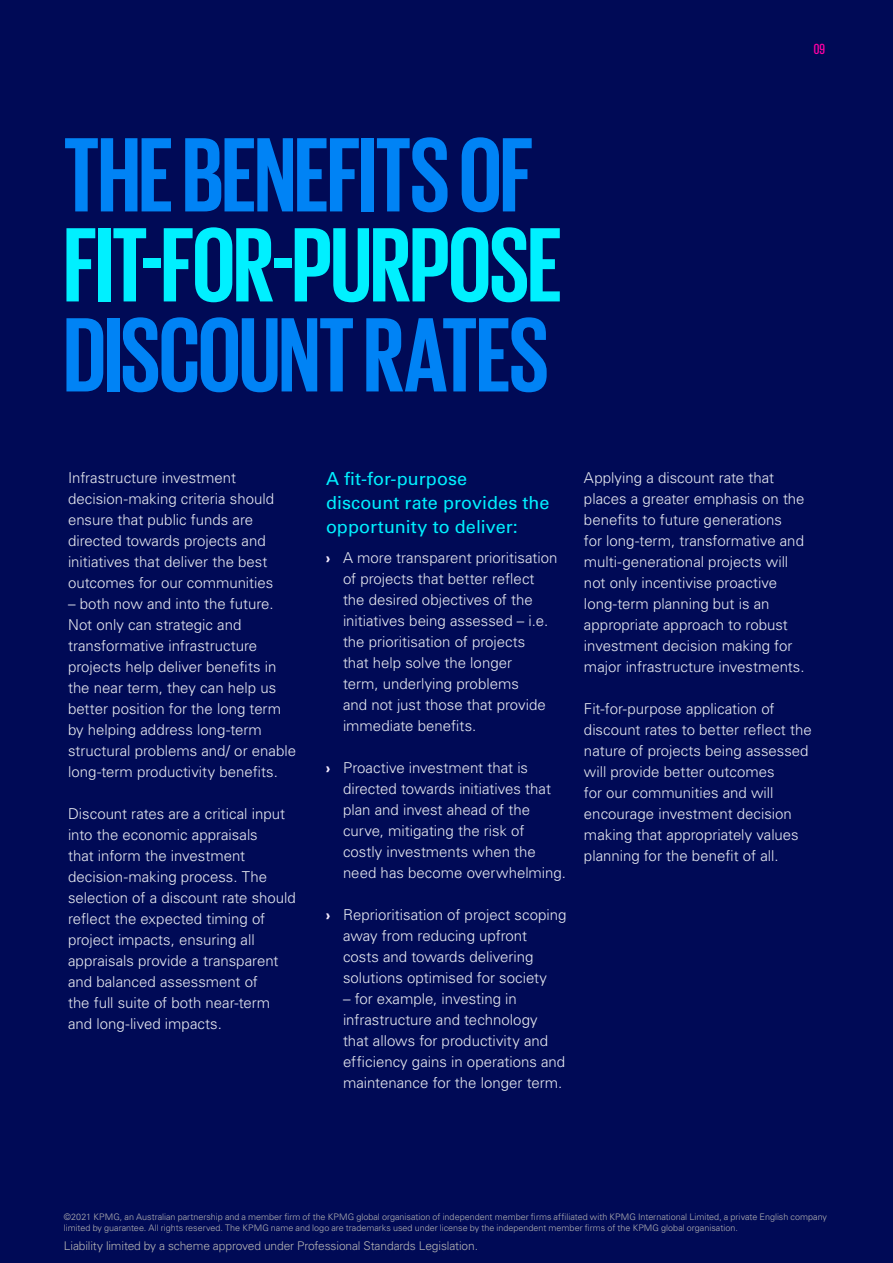
<style>
.page{position:relative;width:893px;height:1263px;background:#000a56}
.page>*{position:absolute;margin:0;border:0;box-sizing:border-box;transform-origin:0 0}
.H0{font:700 108px/90px "Giorgio Sans";letter-spacing:-.01em;color:#0083f5}
.t1{font:18px/24px "Univers LT Std";letter-spacing:.005em;color:#00f0ff}
.Body{font:300 15px/21px "Univers LT Std";color:#e6e8ef}
.t2{font:500 15px "Giorgio Sans";color:#ff00a4}
.t3{font:300 12px "Univers LT Std";letter-spacing:-.01em;color:#b3b2b2}
.t4{font:300 9px/10.8px "Univers LT Std";color:#b3b2b2}
.s1{color:#00f0ff}
.s2{font-weight:700;color:#f3e9fd}
</style>
<div class="page">
<p class="t2" style="left:814px;top:41px;width:13px">09</p>
<p class="H0" style="left:64px;top:127px;width:500px">THE BENEFITS OF<br><span class="s1">FIT‑FOR‑PURPOSE<br></span>DISCOUNT RATES</p>
<p class="Body" style="left:68px;top:467px;width:208px">Infrastructure investment decision‑making criteria should ensure that public funds are directed towards projects and initiatives that deliver the best outcomes for our communities</p>
<p class="Body" style="left:68px;top:593px;width:230px">– both now and into the future.<br>Not only can strategic and transformative infrastructure projects help deliver benefits in the near term, they can help us better position for the long term by helping address long‑term structural problems and/ or enable long‑term productivity benefits.</p>
<p class="Body" style="left:68px;top:803px;width:229px">Discount rates are a critical input into the economic appraisals<br>that inform the investment decision‑making process. The selection of a discount rate should reflect the expected timing of project impacts, ensuring all appraisals provide a transparent and balanced assessment of<br>the full suite of both near‑term and long‑lived impacts.</p>
<h3 class="t1" style="left:326px;top:467px;width:225px">A fit‑for‑purpose<br>discount rate provides the opportunity to deliver:</h3>
<p class="Body" style="left:343px;top:547px;width:216px;text-indent:-17px"><span class="s2">›</span> A more transparent prioritisation of projects that better reflect the desired objectives of the initiatives being assessed – i.e. the prioritisation of projects<br>that help solve the longer<br>term, underlying problems<br>and not just those that provide immediate benefits.</p>
<p class="Body" style="left:343px;top:757px;width:225px;text-indent:-17px"><span class="s2">›</span> Proactive investment that is directed towards initiatives that plan and invest ahead of the curve, mitigating the risk of costly investments when the need has become overwhelming.</p>
<p class="Body" style="left:343px;top:904px;width:225px;text-indent:-17px"><span class="s2">›</span> Reprioritisation of project scoping away from reducing upfront costs and towards delivering solutions optimised for society</p>
<p class="Body" style="left:343px;top:988px;width:224px">– for example, investing in infrastructure and technology that allows for productivity and efficiency gains in operations and maintenance for the longer term.</p>
<p class="Body" style="left:584px;top:467px;width:222px">Applying a discount rate that places a greater emphasis on the benefits to future generations<br>for long‑term, transformative and multi‑generational projects will not only incentivise proactive long‑term planning but is an appropriate approach to robust investment decision making for major infrastructure investments.</p>
<p class="Body" style="left:584px;top:698px;width:229px">Fit‑for‑purpose application of discount rates to better reflect the nature of projects being assessed will provide better outcomes<br>for our communities and will encourage investment decision making that appropriately values planning for the benefit of all.</p>
<p class="t4" style="left:64px;top:1212px;width:765px">©2021 KPMG, an Australian partnership and a member firm of the KPMG global organisation of independent member firms affiliated with KPMG International Limited, a private English company limited by guarantee. All rights reserved. The KPMG name and logo are trademarks used under license by the independent member firms of the KPMG global organisation.</p>
<p class="t3" style="left:64px;top:1238px;width:416px">Liability limited by a scheme approved under Professional Standards Legislation.</p>
</div>
